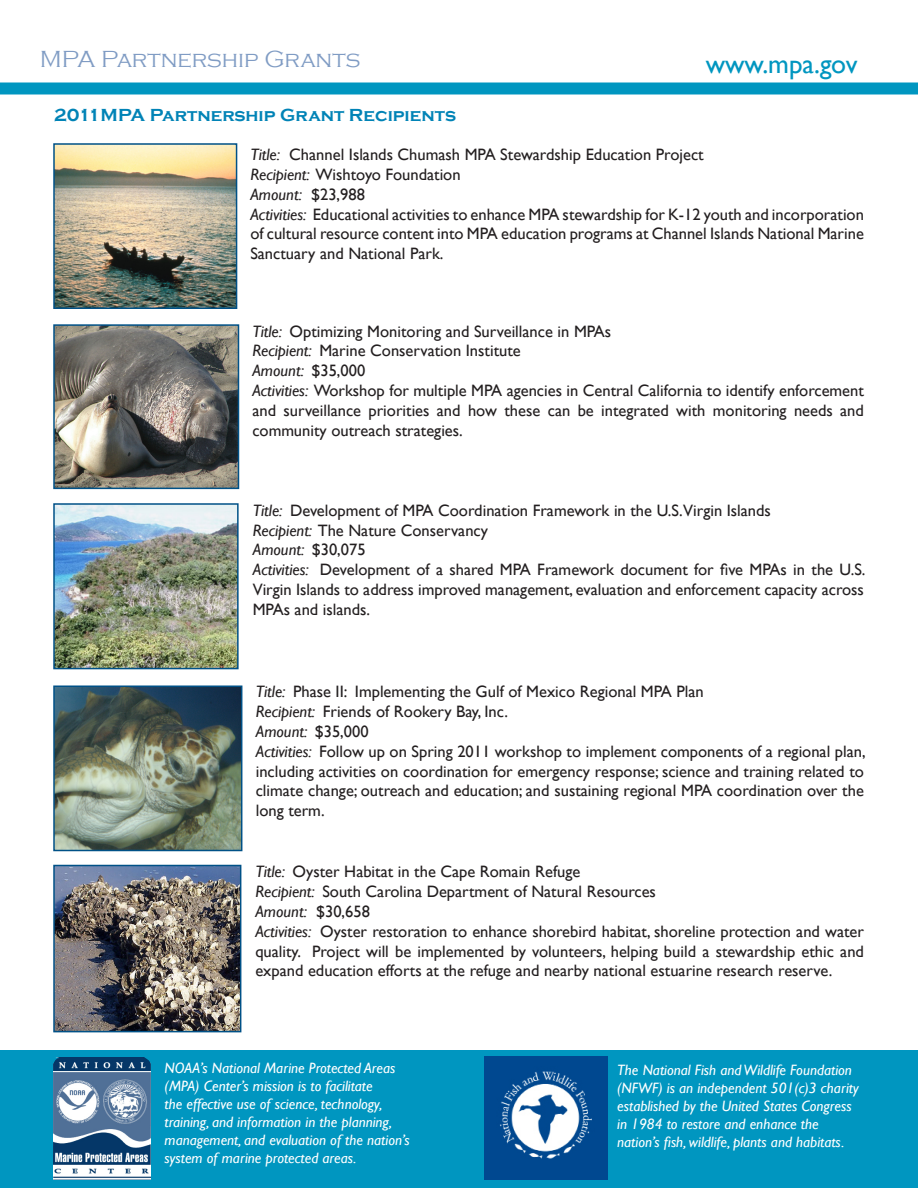
<style>
.page{position:relative;width:918px;height:1188px;background:#fff}
.page>*{position:absolute;margin:0;border:0;box-sizing:border-box;transform-origin:0 0}
.t1{font:27px "Gill Sans";color:#0096c0}
.t2{font:300 24px "Copperplate Gothic";color:#809cc4}
.t3{font:700 18px "Copperplate Gothic";color:#0083b6}
.t4{font:16.5px/19.8px "Gill Sans";color:#231f20;text-align:justify}
.t5{font:italic 16.5px "Gill Sans";color:#231f20}
.t6{font:italic 15px/18px "Gill Sans";color:#fff}
.s1{font-style:italic}
.s2{font-style:normal}
</style>
<div class="page">
<div style="left:0;top:82px;width:918px;height:12px;background:#0096c0"></div>
<div style="left:0;top:1051px;width:918px;height:137px;background:#0096c0"></div>
<img style="left:53px;top:1058px;width:98px;height:122px">
<svg style="left:53px;top:1057px;width:10px;height:8px"></svg>
<svg style="left:143px;top:1057px;width:8px;height:12px"></svg>
<img style="left:485px;top:1056px;width:123px;height:124px">
<img style="left:56px;top:146px;width:178px;height:160px">
<div style="left:53px;top:143px;width:184px;height:166px;border:2px solid #005187"></div>
<img style="left:56px;top:506px;width:180px;height:160px">
<div style="left:53px;top:503px;width:186px;height:166px;border:2px solid #005187"></div>
<img style="left:56px;top:868px;width:182px;height:161px">
<div style="left:53px;top:865px;width:188px;height:167px;border:2px solid #005187"></div>
<img style="left:56px;top:327px;width:180px;height:159px">
<div style="left:53px;top:324px;width:186px;height:165px;border:2px solid #005187"></div>
<img style="left:56px;top:689px;width:183px;height:159px">
<div style="left:53px;top:686px;width:189px;height:165px;border:2px solid #005187"></div>
<p class="t2" style="left:40px;top:46px;width:322px">MPA Partnership Grants</p>
<p class="t1" style="left:706px;top:49px;width:154px">www.mpa.gov</p>
<p class="t3" style="left:54px;top:105px;width:404px">2011MPA Partnership Grant Recipients</p>
<p class="t4" style="left:250px;top:145px;width:455px"><span class="s1">Title:</span> Channel Islands Chumash MPA Stewardship Education Project</p>
<p class="t4" style="left:250px;top:165px;width:212px"><span class="s1">Recipient:</span> Wishtoyo Foundation</p>
<p class="t5" style="left:250px;top:185px;width:116px">Amount: <span class="s2">$23,988</span></p>
<p class="t4" style="left:250px;top:205px;width:615px"><span class="s1">Activities:</span> Educational activities to enhance MPA stewardship for K-12 youth and incorporation of cultural resource content into MPA education programs at Channel Islands National Marine Sanctuary and National Park.</p>
<p class="t4" style="left:252px;top:321px;width:360px"><span class="s1">Title:</span> Optimizing Monitoring and Surveillance in MPAs</p>
<p class="t4" style="left:252px;top:341px;width:270px"><span class="s1">Recipient:</span> Marine Conservation Institute</p>
<p class="t5" style="left:252px;top:361px;width:114px">Amount: <span class="s2">$35,000</span></p>
<p class="t4" style="left:252px;top:381px;width:613px"><span class="s1">Activities:</span> Workshop for multiple MPA agencies in Central California to identify enforcement and surveillance priorities and how these can be integrated with monitoring needs and community outreach strategies.</p>
<p class="t4" style="left:253px;top:501px;width:520px"><span class="s1">Title:</span> Development of MPA Coordination Framework in the U.S.Virgin Islands</p>
<p class="t4" style="left:253px;top:520px;width:237px"><span class="s1">Recipient:</span> The Nature Conservancy</p>
<p class="t5" style="left:253px;top:540px;width:114px">Amount: <span class="s2">$30,075</span></p>
<p class="t4" style="left:253px;top:560px;width:614px"><span class="s1">Activities:</span> Development of a shared MPA Framework document for five MPAs in the U.S.<br>Virgin Islands to address improved management, evaluation and enforcement capacity across MPAs and islands.</p>
<p class="t4" style="left:256px;top:682px;width:450px"><span class="s1">Title:</span> Phase II: Implementing the Gulf of Mexico Regional MPA Plan</p>
<p class="t4" style="left:256px;top:702px;width:254px"><span class="s1">Recipient:</span> Friends of Rookery Bay, Inc.</p>
<p class="t5" style="left:256px;top:722px;width:114px">Amount: <span class="s2">$35,000</span></p>
<p class="t4" style="left:256px;top:742px;width:611px"><span class="s1">Activities:</span> Follow up on Spring 2011 workshop to implement components of a regional plan, including activities on coordination for emergency response; science and training related to climate change; outreach and education; and sustaining regional MPA coordination over the long term.</p>
<p class="t4" style="left:255px;top:862px;width:326px"><span class="s1">Title:</span> Oyster Habitat in the Cape Romain Refuge</p>
<p class="t4" style="left:255px;top:882px;width:402px"><span class="s1">Recipient:</span> South Carolina Department of Natural Resources</p>
<p class="t5" style="left:255px;top:902px;width:116px">Amount: <span class="s2">$30,658</span></p>
<p class="t4" style="left:255px;top:922px;width:610px"><span class="s1">Activities:</span> Oyster restoration to enhance shorebird habitat, shoreline protection and water quality. Project will be implemented by volunteers, helping build a stewardship ethic and expand education efforts at the refuge and nearby national estuarine research reserve.</p>
<p class="t6" style="left:165px;top:1059px;width:247px">NOAA’s National Marine Protected Areas (MPA) Center’s mission is to facilitate<br>the effective use of science, technology, training, and information in the planning, management, and evaluation of the nation’s system of marine protected areas.</p>
<p class="t6" style="left:617px;top:1061px;width:243px">The National Fish and Wildlife Foundation (NFWF) is an independent 501(c)3 charity established by the United States Congress in 1984 to restore and enhance the nation’s fish, wildlife, plants and habitats.</p>
</div>
